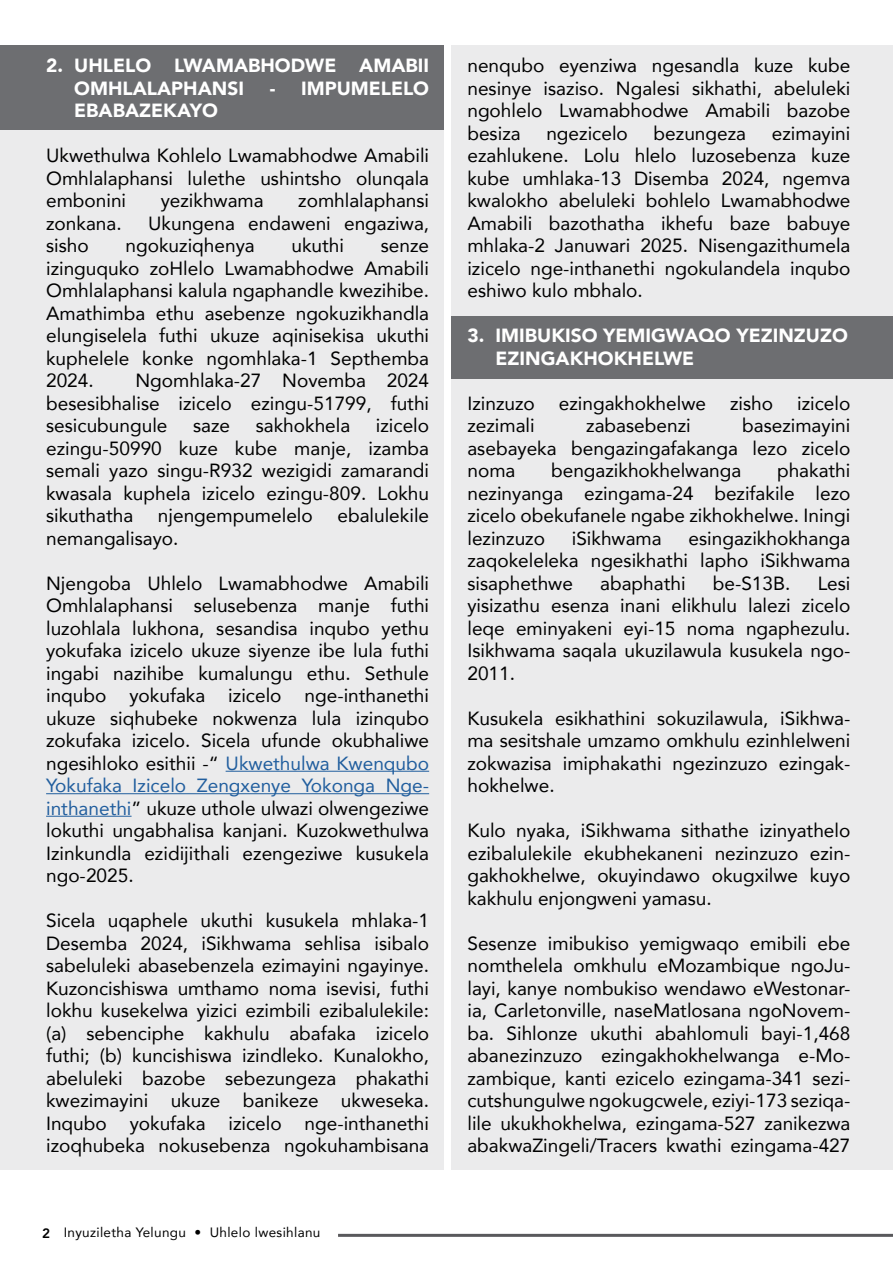
<style>
.page{position:relative;width:893px;height:1263px;background:#fff}
.page>*{position:absolute;margin:0;border:0;box-sizing:border-box;transform-origin:0 0}
.t1{font:19.05px/22.5px "Avenir";color:#000;text-align:justify}
.t2{font:900 19.05px/22.5px "Avenir";color:#fff}
.t3{font:13.5px "Avenir";letter-spacing:.025em;color:#000}
.s1{color:#215e9e}
.s2{font-weight:800}
</style>
<div class="page">
<div style="left:452px;top:45px;width:441px;height:1124px;background:#ebebec"></div>
<div style="left:0;top:98px;width:443px;height:1071px;background:#ebebec"></div>
<div style="left:0;top:45px;width:443px;height:85px;background:#6d6e71"></div>
<div style="left:452px;top:316px;width:441px;height:62px;background:#6d6e71"></div>
<hr style="left:226px;top:771px;width:203px;height:1px;background:#215e9e">
<hr style="left:46px;top:793px;width:383px;height:1px;background:#215e9e">
<hr style="left:46px;top:816px;width:86px;height:1px;background:#215e9e">
<hr style="left:338px;top:1234px;width:555px;height:3px;background:#59595c">
<p class="t2" style="left:74px;top:54px;width:356px;text-indent:-28px">2. UHLELO LWAMABHODWE AMABII<br>OMHLALAPHANSI</p>
<p class="t2" style="left:270px;top:76px;width:161px">- IMPUMELELO</p>
<p class="t2" style="left:74px;top:99px;width:145px">EBABAZEKAYO</p>
<p class="t1" style="left:46px;top:144px;width:385px">Ukwethulwa Kohlelo Lwamabhodwe Amabili Omhlalaphansi lulethe ushintsho olunqala embonini</p>
<p class="t1" style="left:161px;top:189px;width:105px">yezikhwama</p>
<p class="t1" style="left:298px;top:189px;width:132px">zomhlalaphansi</p>
<p class="t1" style="left:46px;top:211px;width:77px">zonkana.</p>
<p class="t1" style="left:148px;top:211px;width:282px">Ukungena endaweni engaziwa,</p>
<p class="t1" style="left:46px;top:234px;width:44px">sisho</p>
<p class="t1" style="left:126px;top:234px;width:131px">ngokuziqhenya</p>
<p class="t1" style="left:291px;top:234px;width:54px">ukuthi</p>
<p class="t1" style="left:46px;top:234px;width:385px;text-indent:335px">senze izinguquko zoHlelo Lwamabhodwe Amabili Omhlalaphansi kalula ngaphandle kwezihibe.<br>Amathimba ethu asebenze ngokuzikhandla elungiselela futhi ukuze aqinisekisa ukuthi kuphelele konke ngomhlaka-1 Septhemba 2024.</p>
<p class="t1" style="left:46px;top:369px;width:385px;text-indent:89px">Ngomhlaka-27 Novemba 2024 besesibhalise izicelo ezingu-51799, futhi sesicubungule</p>
<p class="t1" style="left:46px;top:414px;width:385px;text-indent:330px">izicelo ezingu-50990 kuze kube manje, izamba semali yazo singu-R932 wezigidi zamarandi kwasala kuphela izicelo ezingu-809. Lokhu sikuthatha</p>
<p class="t1" style="left:193px;top:414px;width:39px">saze</p>
<p class="t1" style="left:256px;top:414px;width:96px">sakhokhela</p>
<p class="t1" style="left:158px;top:504px;width:156px">njengempumelelo</p>
<p class="t1" style="left:337px;top:504px;width:93px">ebalulekile</p>
<p class="t1" style="left:46px;top:526px;width:134px">nemangalisayo.</p>
<p class="t1" style="left:46px;top:571px;width:385px">Njengoba Uhlelo Lwamabhodwe Amabili Omhlalaphansi selusebenza manje futhi luzohlala lukhona, sesandisa inqubo yethu yokufaka izicelo ukuze siyenze ibe lula futhi ingabi nazihibe kumalungu ethu. Sethule inqubo yokufaka izicelo nge-inthanethi ukuze siqhubeke nokwenza lula izinqubo zokufaka izicelo. Sicela ufunde okubhaliwe ngesihloko esithii -“ <span class="s1">Ukwethulwa Kwenqubo Yokufaka Izicelo Zengxenye Yokonga Nge&shy;inthanethi</span>” ukuze uthole ulwazi olwengeziwe lokuthi ungabhalisa kanjani. Kuzokwethulwa Izinkundla ezidijithali ezengeziwe kusukela ngo-2025.</p>
<p class="t1" style="left:46px;top:909px;width:385px">Sicela uqaphele ukuthi kusukela mhlaka-1<br>Desemba 2024, iSikhwama sehlisa isibalo sabeluleki abasebenzela ezimayini ngayinye.<br>Kuzoncishiswa umthamo noma isevisi, futhi lokhu kusekelwa yizici ezimbili ezibalulekile: (a) sebenciphe kakhulu abafaka izicelo futhi; (b) kuncishiswa izindleko. Kunalokho, abeluleki bazobe sebezungeza phakathi kwezimayini ukuze banikeze ukweseka.<br>Inqubo yokufaka izicelo nge-inthanethi izoqhubeka nokusebenza ngokuhambisana</p>
<p class="t3" style="left:42px;top:1222px;width:280px"><span class="s2">2</span> Inyuziletha Yelungu • Uhlelo lwesihlanu</p>
<p class="t1" style="left:467px;top:54px;width:385px">nenqubo eyenziwa ngesandla kuze kube nesinye isaziso. Ngalesi sikhathi, abeluleki ngohlelo Lwamabhodwe Amabili bazobe besiza</p>
<p class="t1" style="left:546px;top:121px;width:83px">ngezicelo</p>
<p class="t1" style="left:654px;top:121px;width:94px">bezungeza</p>
<p class="t1" style="left:467px;top:121px;width:385px;text-indent:304px">ezimayini ezahlukene. Lolu hlelo luzosebenza kuze kube umhlaka-13 Disemba 2024, ngemva kwalokho abeluleki bohlelo Lwamabhodwe Amabili bazothatha ikhefu baze babuye mhlaka-2 Januwari 2025. Nisengazithumela izicelo nge-inthanethi ngokulandela inqubo eshiwo kulo mbhalo.</p>
<p class="t2" style="left:496px;top:324px;width:354px;text-indent:-28px">3. IMIBUKISO YEMIGWAQO YEZINZUZO<br>EZINGAKHOKHELWE</p>
<p class="t1" style="left:467px;top:391px;width:69px">Izinzuzo</p>
<p class="t1" style="left:559px;top:391px;width:149px">ezingakhokhelwe</p>
<p class="t1" style="left:730px;top:391px;width:45px">zisho</p>
<p class="t1" style="left:797px;top:391px;width:55px">izicelo</p>
<p class="t1" style="left:467px;top:414px;width:69px">zezimali</p>
<p class="t1" style="left:586px;top:414px;width:106px">zabasebenzi</p>
<p class="t1" style="left:467px;top:414px;width:385px;text-indent:275px">basezimayini asebayeka bengazingafakanga lezo zicelo noma</p>
<p class="t1" style="left:467px;top:459px;width:385px;text-indent:310px">phakathi nezinyanga ezingama-24 bezifakile lezo zicelo obekufanele ngabe zikhokhelwe. Iningi lezinzuzo</p>
<p class="t1" style="left:551px;top:459px;width:192px">bengazikhokhelwanga</p>
<p class="t1" style="left:467px;top:526px;width:385px;text-indent:221px">esingazikhokhanga zaqokeleleka ngesikhathi lapho iSikhwama sisaphethwe</p>
<p class="t1" style="left:572px;top:526px;width:91px">iSikhwama</p>
<p class="t1" style="left:600px;top:571px;width:87px">abaphathi</p>
<p class="t1" style="left:713px;top:571px;width:79px">be-S13B.</p>
<p class="t1" style="left:467px;top:571px;width:385px;text-indent:350px">Lesi yisizathu esenza inani elikhulu lalezi zicelo leqe eminyakeni eyi-15 noma ngaphezulu.<br>Isikhwama saqala ukuzilawula kusukela ngo-2011.</p>
<p class="t1" style="left:467px;top:706px;width:385px">Kusukela esikhathini sokuzilawula, iSikhwa&shy;ma sesitshale umzamo omkhulu ezinhlelweni zokwazisa imiphakathi ngezinzuzo ezingak&shy;hokhelwe.</p>
<p class="t1" style="left:467px;top:819px;width:385px">Kulo nyaka, iSikhwama sithathe izinyathelo ezibalulekile ekubhekaneni nezinzuzo ezin&shy;gakhokhelwe, okuyindawo okugxilwe kuyo kakhulu enjongweni yamasu.</p>
<p class="t1" style="left:467px;top:931px;width:385px">Sesenze imibukiso yemigwaqo emibili ebe nomthelela omkhulu eMozambique ngoJu&shy;layi, kanye nombukiso wendawo eWestonar&shy;ia, Carletonville, naseMatlosana ngoNovem&shy;ba. Sihlonze ukuthi abahlomuli bayi-1,468 abanezinzuzo ezingakhokhelwanga e-Mo&shy;zambique, kanti ezicelo ezingama-341 sezi&shy;cutshungulwe ngokugcwele, eziyi-173 seziqa&shy;lile ukukhokhelwa, ezingama-527 zanikezwa abakwaZingeli/Tracers kwathi ezingama-427</p>
</div>
